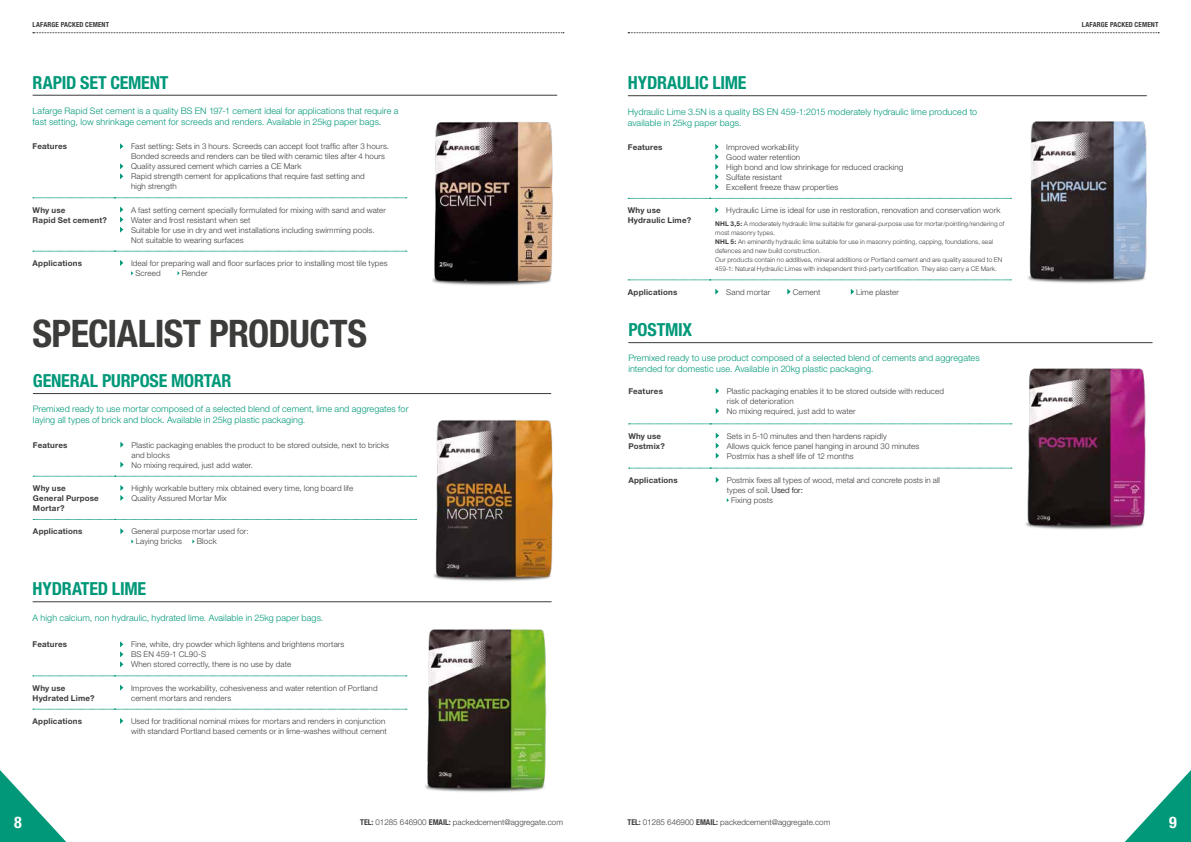
<style>
.page{position:relative;width:1191px;height:842px;background:#fff}
.page>*{position:absolute;margin:0;border:0;box-sizing:border-box;transform-origin:0 0}
.t1{font:700 condensed 38px "Helvetica Neue";letter-spacing:-.02em;color:#3c3c3b}
.t2{font:700 condensed 18px "Helvetica Neue";letter-spacing:-.01em;color:#009879}
.t3{font:700 condensed 16px "Helvetica Neue";color:#fff}
.t4{font:300 9px/11px "Helvetica Neue";letter-spacing:.01em;color:#009879}
.t5{font:300 8px/10px "Helvetica Neue";letter-spacing:.015em;color:#3c3c3b}
.t6{font:700 8px/10px "Helvetica Neue";letter-spacing:.02em;color:#3c3c3b}
.t7{font:700 condensed 7px "Helvetica Neue";letter-spacing:.02em;color:#3c3c3b}
.t8{font:300 6.5px/9px "Helvetica Neue";letter-spacing:.01em;color:#3c3c3b}
.s1{font-weight:700}
.s2{color:#000}
.s3{font-weight:700;font-stretch:condensed}
</style>
<div class="page">
<svg style="left:628px;top:424px;width:384px;height:1px"></svg>
<svg style="left:628px;top:468px;width:384px;height:1px"></svg>
<svg style="left:716px;top:388px;width:3px;height:6px"></svg>
<svg style="left:716px;top:408px;width:3px;height:6px"></svg>
<svg style="left:716px;top:433px;width:3px;height:26px"></svg>
<svg style="left:716px;top:477px;width:3px;height:6px"></svg>
<hr style="left:628px;top:342px;width:524px;height:1px;background:#3c3c3b">
<img style="left:1025px;top:368px;width:121px;height:162px">
<svg style="left:33px;top:198px;width:374px;height:1px"></svg>
<svg style="left:33px;top:251px;width:374px;height:1px"></svg>
<svg style="left:120px;top:143px;width:3px;height:6px"></svg>
<svg style="left:120px;top:163px;width:3px;height:16px"></svg>
<svg style="left:120px;top:207px;width:3px;height:26px"></svg>
<svg style="left:120px;top:260px;width:3px;height:6px"></svg>
<hr style="left:33px;top:95px;width:524px;height:1px;background:#3c3c3b">
<img style="left:432px;top:121px;width:121px;height:165px">
<hr style="left:33px;top:393px;width:518px;height:1px;background:#3c3c3b">
<svg style="left:33px;top:476px;width:383px;height:1px"></svg>
<svg style="left:33px;top:519px;width:383px;height:1px"></svg>
<svg style="left:120px;top:442px;width:4px;height:6px"></svg>
<svg style="left:120px;top:462px;width:4px;height:6px"></svg>
<svg style="left:120px;top:485px;width:4px;height:16px"></svg>
<svg style="left:120px;top:528px;width:4px;height:6px"></svg>
<img style="left:433px;top:420px;width:120px;height:161px">
<svg style="left:33px;top:676px;width:374px;height:1px"></svg>
<svg style="left:33px;top:709px;width:374px;height:1px"></svg>
<svg style="left:120px;top:641px;width:3px;height:26px"></svg>
<svg style="left:120px;top:685px;width:3px;height:6px"></svg>
<svg style="left:120px;top:718px;width:3px;height:6px"></svg>
<hr style="left:33px;top:601px;width:518px;height:1px;background:#3c3c3b">
<img style="left:425px;top:629px;width:122px;height:163px">
<hr style="left:628px;top:95px;width:518px;height:1px;background:#3c3c3b">
<svg style="left:628px;top:198px;width:383px;height:1px"></svg>
<svg style="left:628px;top:280px;width:383px;height:1px"></svg>
<svg style="left:715px;top:144px;width:3px;height:46px"></svg>
<svg style="left:715px;top:207px;width:3px;height:6px"></svg>
<svg style="left:715px;top:289px;width:3px;height:6px"></svg>
<svg style="left:787px;top:289px;width:3px;height:6px"></svg>
<svg style="left:851px;top:289px;width:3px;height:6px"></svg>
<img style="left:1028px;top:121px;width:119px;height:162px">
<svg style="left:33px;top:33px;width:531px;height:1px"></svg>
<svg style="left:628px;top:33px;width:531px;height:1px"></svg>
<svg style="left:1125px;top:770px;width:66px;height:72px"></svg>
<svg style="left:0;top:770px;width:66px;height:72px"></svg>
<p class="t7" style="left:33px;top:20px;width:78px">LAFARGE PACKED CEMENT</p>
<p class="t7" style="left:1082px;top:20px;width:78px">LAFARGE PACKED CEMENT</p>
<h2 class="t2" style="left:33px;top:71px;width:137px">RAPID SET CEMENT</h2>
<p class="t4" style="left:33px;top:105px;width:367px">Lafarge Rapid Set cement is a quality BS EN 197-1 cement ideal for applications that require a fast setting, low shrinkage cement for screeds and renders. Available in 25kg paper bags.</p>
<p class="t6" style="left:33px;top:141px;width:36px">Features</p>
<p class="t5" style="left:131px;top:141px;width:259px">Fast setting: Sets in 3 hours. Screeds can accept foot traffic after 3 hours.<br>Bonded screeds and renders can be tiled with ceramic tiles after 4 hours Quality assured cement which carries a CE Mark<br>Rapid strength cement for applications that require fast setting and<br>high strength</p>
<p class="t6" style="left:33px;top:205px;width:76px">Why use<br>Rapid Set cement?</p>
<p class="t5" style="left:131px;top:205px;width:256px">A fast setting cement specially formulated for mixing with sand and water Water and frost resistant when set<br>Suitable for use in dry and wet installations including swimming pools.<br>Not suitable to wearing surfaces</p>
<p class="t6" style="left:33px;top:258px;width:51px">Applications</p>
<p class="t5" style="left:135px;top:258px;width:254px;text-indent:-4px">Ideal for preparing wall and floor surfaces prior to installing most tile types<br>Screed</p>
<p class="t5" style="left:182px;top:268px;width:27px">Render</p>
<h2 class="t2" style="left:628px;top:71px;width:120px">HYDRAULIC LIME</h2>
<p class="t4" style="left:628px;top:106px;width:351px">Hydraulic Lime 3.5N is a quality BS EN 459-1:2015 moderately hydraulic lime produced to available in 25kg paper bags.</p>
<p class="t6" style="left:628px;top:142px;width:36px">Features</p>
<p class="t5" style="left:726px;top:142px;width:179px">Improved workability<br>Good water retention<br>High bond and low shrinkage for reduced cracking<br>Sulfate resistant<br>Excellent freeze thaw properties</p>
<p class="t6" style="left:628px;top:205px;width:65px">Why use<br>Hydraulic Lime?</p>
<p class="t5" style="left:726px;top:205px;width:276px">Hydraulic Lime is ideal for use in restoration, renovation and conservation work</p>
<p class="t8" style="left:715px;top:219px;width:291px"><span class="s1">NHL 3,5:</span> A moderately hydraulic lime suitable for general-purpose use for mortar/pointing/rendering of most masonry types.<br><span class="s1">NHL 5:</span> An eminently hydraulic lime suitable for use in masonry pointing, capping, foundations, seal defences and new build construction.<br>Our products contain no additives, mineral additions or Portland cement and are quality assured to EN 459-1: Natural Hydraulic Limes with independent third-party certification. They also carry a CE Mark.</p>
<p class="t6" style="left:628px;top:287px;width:51px">Applications</p>
<p class="t5" style="left:726px;top:287px;width:46px">Sand mortar</p>
<p class="t5" style="left:792px;top:287px;width:29px">Cement</p>
<p class="t5" style="left:856px;top:287px;width:44px">Lime plaster</p>
<h1 class="t1" style="left:33px;top:311px;width:336px">SPECIALIST PRODUCTS</h1>
<h2 class="t2" style="left:628px;top:319px;width:65px">POSTMIX</h2>
<h2 class="t2" style="left:33px;top:370px;width:200px">GENERAL PURPOSE MORTAR</h2>
<p class="t4" style="left:33px;top:403px;width:377px">Premixed ready to use mortar composed of a selected blend of cement, lime and aggregates for laying all types of brick and block. Available in 25kg plastic packaging.</p>
<p class="t6" style="left:33px;top:440px;width:36px">Features</p>
<p class="t5" style="left:131px;top:440px;width:259px">Plastic packaging enables the product to be stored outside, next to bricks and blocks<br>No mixing required, just add water.</p>
<p class="t6" style="left:33px;top:483px;width:67px">Why use<br>General Purpose<br>Mortar?</p>
<p class="t5" style="left:131px;top:483px;width:223px">Highly workable buttery mix obtained every time, long board life<br>Quality Assured Mortar Mix</p>
<p class="t6" style="left:33px;top:526px;width:51px">Applications</p>
<p class="t5" style="left:136px;top:526px;width:114px;text-indent:-4px">General purpose mortar used for:<br>Laying bricks</p>
<p class="t5" style="left:197px;top:536px;width:21px">Block</p>
<h2 class="t2" style="left:33px;top:577px;width:115px">HYDRATED LIME</h2>
<p class="t4" style="left:33px;top:612px;width:292px">A high calcium, non hydraulic, hydrated lime. Available in 25kg paper bags.</p>
<p class="t6" style="left:33px;top:639px;width:36px">Features</p>
<p class="t5" style="left:131px;top:639px;width:215px">Fine, white, dry powder which lightens and brightens mortars<br>BS EN 459-1 CL90-S<br>When stored correctly, there is no use by date</p>
<p class="t6" style="left:33px;top:683px;width:64px">Why use<br>Hydrated Lime?</p>
<p class="t5" style="left:131px;top:683px;width:248px">Improves the workability, cohesiveness and water retention of Portland cement mortars and renders</p>
<p class="t6" style="left:33px;top:716px;width:51px">Applications</p>
<p class="t5" style="left:131px;top:716px;width:257px">Used for traditional nominal mixes for mortars and renders in conjunction with standard Portland based cements or in lime-washes without cement</p>
<p class="t4" style="left:628px;top:353px;width:353px">Premixed ready to use product composed of a selected blend of cements and aggregates intended for domestic use. Available in 20kg plastic packaging.</p>
<p class="t6" style="left:628px;top:386px;width:36px">Features</p>
<p class="t5" style="left:727px;top:386px;width:219px">Plastic packaging enables it to be stored outside with reduced risk of deterioration<br>No mixing required, just add to water</p>
<p class="t6" style="left:628px;top:431px;width:38px">Why use<br>Postmix?</p>
<p class="t5" style="left:727px;top:431px;width:194px">Sets in 5-10 minutes and then hardens rapidly<br>Allows quick fence panel hanging in around 30 minutes<br>Postmix has a shelf life of 12 months</p>
<p class="t6" style="left:628px;top:475px;width:51px">Applications</p>
<p class="t5" style="left:727px;top:475px;width:215px">Postmix fixes all types of wood, metal and concrete posts in all</p>
<p class="t5" style="left:727px;top:485px;width:78px">types of soil<span class="s2">. Used for:</span></p>
<p class="t5" style="left:731px;top:495px;width:44px">Fixing posts</p>
<h3 class="t3" style="left:14px;top:812px;width:9px">8</h3>
<p class="t5" style="left:360px;top:817px;width:204px"><span class="s3">TEL:</span> 01285 646900 <span class="s3">EMAIL:</span> packedcement@aggregate.com</p>
<p class="t5" style="left:627px;top:817px;width:204px"><span class="s3">TEL:</span> 01285 646900 <span class="s3">EMAIL:</span> packedcement@aggregate.com</p>
<h3 class="t3" style="left:1169px;top:812px;width:9px">9</h3>
</div>
